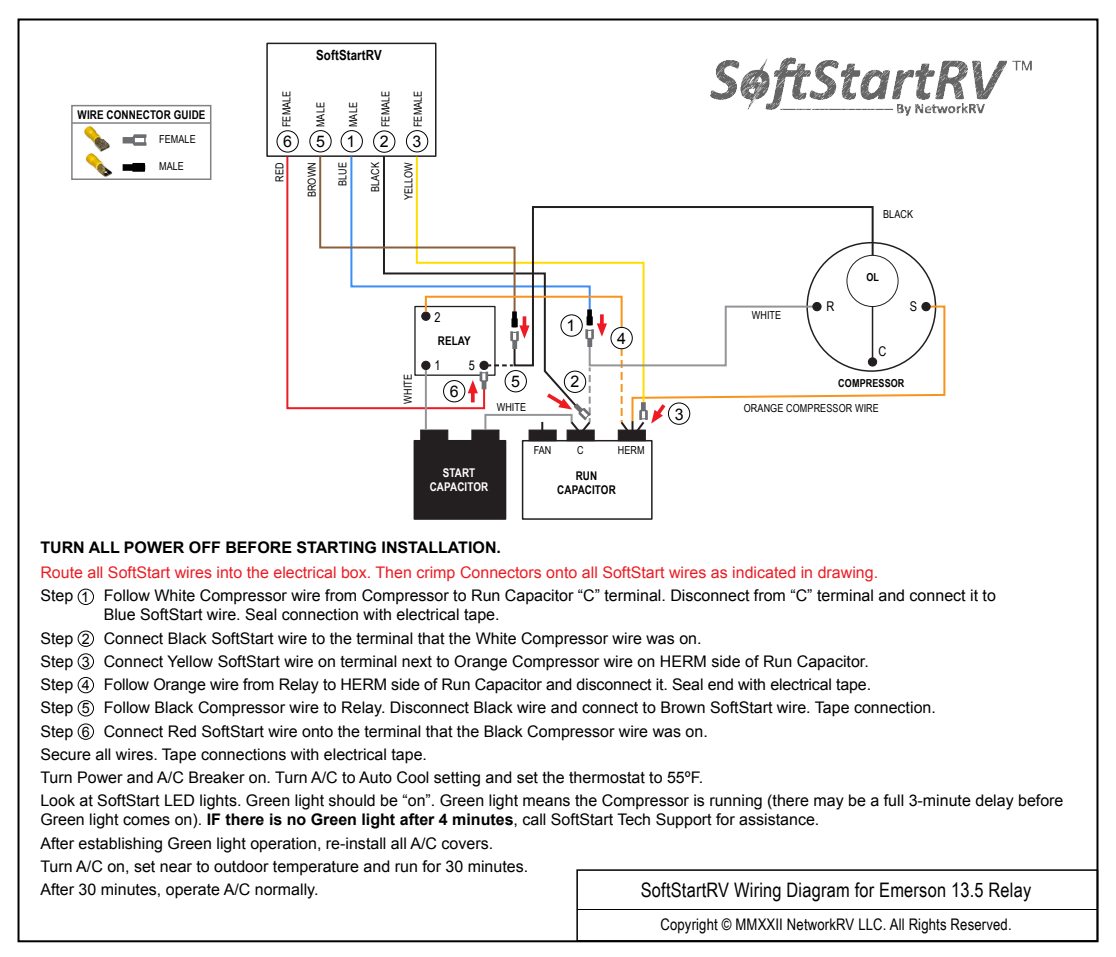
<style>
.page{position:relative;width:1116px;height:957px;background:#fff}
.page>*{position:absolute;margin:0;border:0;box-sizing:border-box;transform-origin:0 0}
.t1{font:20px "Arial Narrow";letter-spacing:.01em;color:#000}
.t2{font:16px/23.2px "Arial";color:#000}
.t3{font:16px "Arial";color:#ed1c24}
.t4{font:16px "Arial Narrow";letter-spacing:.01em;color:#000}
.t5{font:700 16px "Arial";color:#000}
.t6{font:14.4px/23.2px "Arial";color:#000;text-align:justify}
.t7{font:700 14px "Arial Narrow";letter-spacing:.01em;color:#000}
.t8{font:13.4px "Arial Narrow";color:#000}
.t9{font:700 12px/14.4px "Arial Narrow";letter-spacing:.01em;color:#000;text-align:center}
.t10{font:700 12px/14.4px "Arial Narrow";letter-spacing:.01em;color:#fff;text-align:center}
.t11{font:11px "Arial Narrow";letter-spacing:.01em;color:#000}
.t12{font:700 11px "Arial Narrow";letter-spacing:.01em;color:#000}
.s1{font-weight:700}
</style>
<div class="page">
<div style="left:266px;top:43px;width:170px;height:114px;border:2px solid #231f20"></div>
<div style="left:413px;top:440px;width:93px;height:80px;background:#231f20;border:2px solid #231f20"></div>
<div style="left:522px;top:440px;width:130px;height:80px;border:2px solid #231f20"></div>
<svg style="left:285px;top:155px;width:33px;height:255px"></svg>
<div style="left:340px;top:130px;width:23px;height:22px;border:1px solid #000;border-radius:50%"></div>
<div style="left:373px;top:130px;width:22px;height:23px;border:1px solid #000;border-radius:50%"></div>
<div style="left:406px;top:130px;width:22px;height:22px;border:1px solid #000;border-radius:50%"></div>
<div style="left:276px;top:130px;width:23px;height:23px;border:1px solid #000;border-radius:50%"></div>
<div style="left:309px;top:130px;width:23px;height:22px;border:1px solid #000;border-radius:50%"></div>
<svg style="left:318px;top:154px;width:628px;height:287px"></svg>
<img style="left:638px;top:18px;width:461px;height:170px">
<svg style="left:708px;top:56px;width:325px;height:61px"></svg>
<div style="left:78px;top:588px;width:16px;height:17px;border:1px solid #000;border-radius:50%"></div>
<div style="left:78px;top:630px;width:16px;height:17px;border:1px solid #000;border-radius:50%"></div>
<div style="left:78px;top:653px;width:16px;height:16px;border:1px solid #000;border-radius:50%"></div>
<div style="left:78px;top:677px;width:16px;height:16px;border:1px solid #000;border-radius:50%"></div>
<div style="left:78px;top:700px;width:16px;height:16px;border:1px solid #000;border-radius:50%"></div>
<div style="left:78px;top:723px;width:16px;height:16px;border:1px solid #000;border-radius:50%"></div>
<hr style="left:72px;top:122px;width:139px;height:2px;background:#808285">
<img style="left:84px;top:126px;width:26px;height:26px">
<img style="left:85px;top:153px;width:28px;height:24px">
<div style="left:71px;top:105px;width:140px;height:75px;border:2px solid #808285"></div>
<svg style="left:123px;top:163px;width:22px;height:9px"></svg>
<svg style="left:123px;top:134px;width:24px;height:12px"></svg>
<div style="left:611px;top:327px;width:21px;height:22px;background:#fff;border-radius:50%"></div>
<div style="left:610px;top:327px;width:22px;height:22px;border:1px solid #000;border-radius:50%"></div>
<div style="left:576px;top:869px;width:522px;height:72px;border:2px solid #000"></div>
<hr style="left:577px;top:909px;width:520px;height:1px;background:#000">
<p class="t9" style="left:78px;top:107px;width:129px">WIRE CONNECTOR GUIDE</p>
<p class="t11" style="left:159px;top:131px;width:38px">FEMALE</p>
<p class="t11" style="left:159px;top:158px;width:26px">MALE</p>
<p class="t7" style="left:316px;top:44px;width:67px">SoftStartRV</p>
<p class="t11" style="left:278px;top:127px;width:38px;rotate:-90deg">FEMALE</p>
<p class="t11" style="left:312px;top:127px;width:26px;rotate:-90deg">MALE</p>
<p class="t11" style="left:345px;top:127px;width:26px;rotate:-90deg">MALE</p>
<p class="t11" style="left:378px;top:127px;width:38px;rotate:-90deg">FEMALE</p>
<p class="t11" style="left:410px;top:127px;width:38px;rotate:-90deg">FEMALE</p>
<p class="t2" style="left:283px;top:130px;width:10px">6</p>
<p class="t2" style="left:316px;top:130px;width:10px">5</p>
<p class="t2" style="left:346px;top:130px;width:10px">1</p>
<p class="t2" style="left:380px;top:130px;width:10px">2</p>
<p class="t2" style="left:412px;top:130px;width:10px">3</p>
<p class="t11" style="left:271px;top:181px;width:21px;rotate:-90deg">RED</p>
<p class="t11" style="left:304px;top:197px;width:37px;rotate:-90deg">BROWN</p>
<p class="t11" style="left:334px;top:186px;width:25px;rotate:-90deg">BLUE</p>
<p class="t11" style="left:367px;top:192px;width:32px;rotate:-90deg">BLACK</p>
<p class="t11" style="left:400px;top:200px;width:40px;rotate:-90deg">YELLOW</p>
<p class="t11" style="left:883px;top:206px;width:32px">BLACK</p>
<p class="t11" style="left:400px;top:403px;width:31px;rotate:-90deg">WHITE</p>
<p class="t8" style="left:434px;top:308px;width:8px">2</p>
<p class="t8" style="left:434px;top:355px;width:8px">1</p>
<p class="t8" style="left:469px;top:355px;width:8px">5</p>
<p class="t9" style="left:438px;top:333px;width:34px">RELAY</p>
<p class="t2" style="left:450px;top:380px;width:10px">6</p>
<p class="t2" style="left:511px;top:370px;width:10px">5</p>
<p class="t2" style="left:566px;top:314px;width:10px">1</p>
<p class="t2" style="left:570px;top:370px;width:10px">2</p>
<p class="t2" style="left:617px;top:327px;width:10px">4</p>
<p class="t11" style="left:751px;top:307px;width:31px">WHITE</p>
<p class="t8" style="left:826px;top:296px;width:9px">R</p>
<p class="t12" style="left:866px;top:269px;width:14px">OL</p>
<p class="t8" style="left:878px;top:341px;width:9px">C</p>
<p class="t8" style="left:909px;top:296px;width:9px">S</p>
<p class="t12" style="left:838px;top:375px;width:68px">COMPRESSOR</p>
<p class="t11" style="left:496px;top:399px;width:31px">WHITE</p>
<p class="t11" style="left:743px;top:400px;width:137px">ORANGE COMPRESSOR WIRE</p>
<p class="t2" style="left:674px;top:402px;width:10px">3</p>
<p class="t10" style="left:430px;top:464px;width:60px">START<br>CAPACITOR</p>
<p class="t11" style="left:533px;top:441px;width:19px">FAN</p>
<p class="t11" style="left:577px;top:442px;width:8px">C</p>
<p class="t11" style="left:617px;top:441px;width:28px">HERM</p>
<p class="t9" style="left:557px;top:468px;width:60px">RUN<br>CAPACITOR</p>
<p class="t5" style="left:40px;top:536px;width:462px">TURN ALL POWER OFF BEFORE STARTING INSTALLATION.</p>
<p class="t3" style="left:40px;top:562px;width:839px">Route all SoftStart wires into the electrical box. Then crimp Connectors onto all SoftStart wires as indicated in drawing.</p>
<p class="t2" style="left:40px;top:584px;width:34px">Step</p>
<p class="t2" style="left:104px;top:586px;width:893px;line-height:19.2px">Follow White Compressor wire from Compressor to Run Capacitor “C” terminal. Disconnect from “C” terminal and connect it to<br>Blue SoftStart wire. Seal connection with electrical tape.</p>
<p class="t2" style="left:40px;top:626px;width:34px">Step</p>
<p class="t2" style="left:104px;top:626px;width:599px">Connect Black SoftStart wire to the terminal that the White Compressor wire was on.</p>
<p class="t2" style="left:40px;top:650px;width:34px">Step</p>
<p class="t2" style="left:104px;top:650px;width:766px">Connect Yellow SoftStart wire on terminal next to Orange Compressor wire on HERM side of Run Capacitor.</p>
<p class="t2" style="left:40px;top:673px;width:34px">Step</p>
<p class="t2" style="left:104px;top:673px;width:769px">Follow Orange wire from Relay to HERM side of Run Capacitor and disconnect it. Seal end with electrical tape.</p>
<p class="t2" style="left:40px;top:696px;width:34px">Step</p>
<p class="t2" style="left:104px;top:696px;width:833px">Follow Black Compressor wire to Relay. Disconnect Black wire and connect to Brown SoftStart wire. Tape connection.</p>
<p class="t2" style="left:40px;top:719px;width:34px">Step</p>
<p class="t6" style="left:81px;top:585px;width:10px">1</p>
<p class="t6" style="left:82px;top:627px;width:10px">2<br>3<br>4<br>5<br>6</p>
<p class="t2" style="left:40px;top:719px;width:1024px;text-indent:63px">Connect Red SoftStart wire onto the terminal that the Black Compressor wire was on.<br>Secure all wires. Tape connections with electrical tape.<br>Turn Power and A/C Breaker on. Turn A/C to Auto Cool setting and set the thermostat to 55ºF.<br>Look at SoftStart LED lights. Green light should be “on”. Green light means the Compressor is running (there may be a full 3-minute delay before</p>
<p class="t2" style="left:40px;top:808px;width:780px">Green light comes on). <span class="s1">IF there is no Green light after 4 minutes</span>, call SoftStart Tech Support for assistance.<br>After establishing Green light operation, re-install all A/C covers.<br>Turn A/C on, set near to outdoor temperature and run for 30 minutes.<br>After 30 minutes, operate A/C normally.</p>
<p class="t1" style="left:641px;top:874px;width:392px">SoftStartRV Wiring Diagram for Emerson 13.5 Relay</p>
<p class="t4" style="left:660px;top:912px;width:353px">Copyright © MMXXII NetworkRV LLC. All Rights Reserved.</p>
</div>
